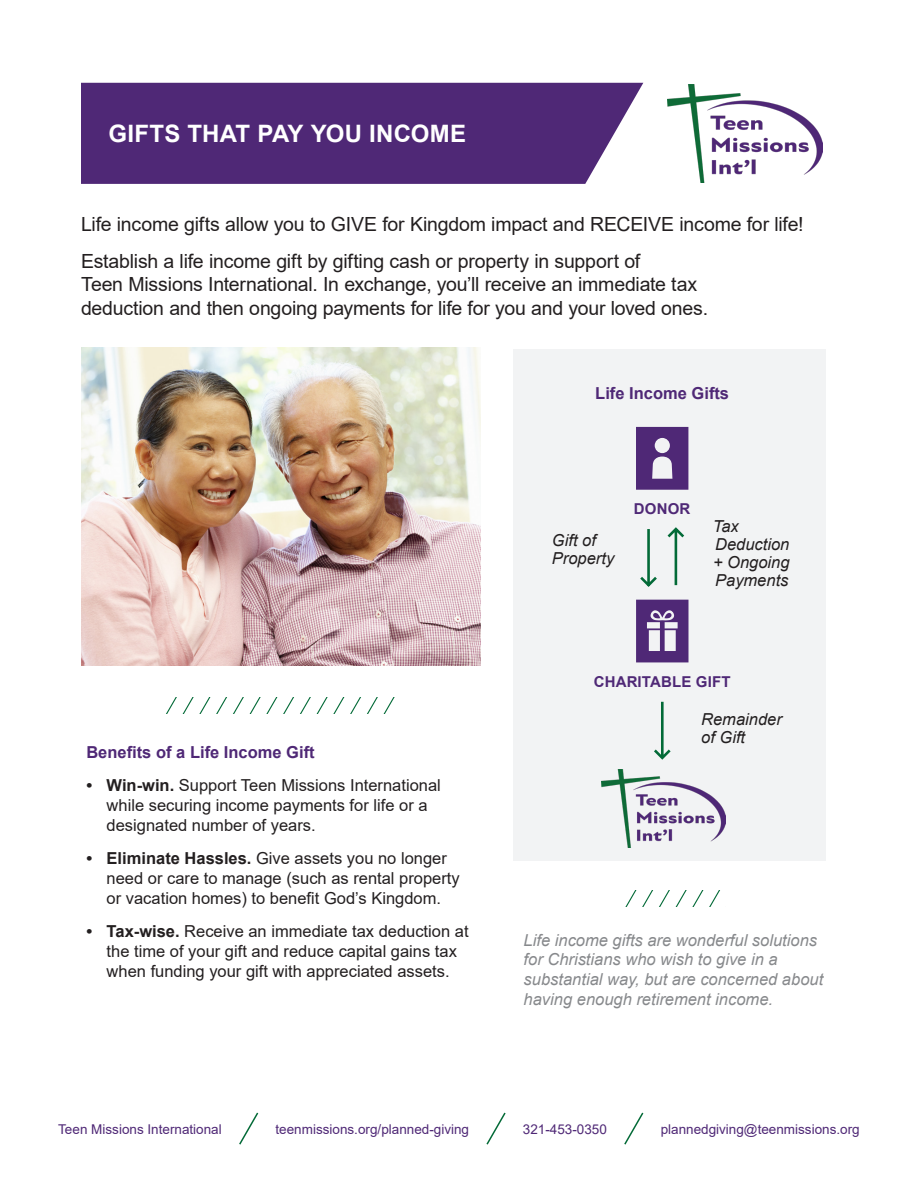
<style>
.page{position:relative;width:918px;height:1188px;background:#fff}
.page>*{position:absolute;margin:0;border:0;box-sizing:border-box;transform-origin:0 0}
.t1{font:700 24px "Arial";letter-spacing:.005em;color:#fff}
.t2{font:19.5px/23.4px "Arial";letter-spacing:-.01em;color:#231f20}
.t3{font:16.5px/19.8px "Arial";color:#231f20}
.t4{font:italic 16.5px/19.8px "Arial";color:#87898c}
.t5{font:italic 16.5px "Arial";color:#231f20}
.t6{font:700 16.5px "Arial";color:#4f2876}
.t7{font:700 15px "Arial";letter-spacing:.01em;color:#4f2876}
.t8{font:13.5px "Arial";color:#4f2876}
.s1{font-weight:700}
</style>
<div class="page">
<svg style="left:239px;top:1112px;width:20px;height:33px"></svg>
<svg style="left:486px;top:1112px;width:20px;height:33px"></svg>
<svg style="left:624px;top:1112px;width:20px;height:33px"></svg>
<img style="left:81px;top:347px;width:400px;height:318px">
<div style="left:81px;top:83px;width:562px;height:101px;background:#4f2876"></div>
<div style="left:513px;top:349px;width:313px;height:512px;background:#f2f3f4"></div>
<svg style="left:636px;top:427px;width:52px;height:63px"></svg>
<svg style="left:636px;top:527px;width:52px;height:233px"></svg>
<svg style="left:166px;top:698px;width:228px;height:15px"></svg>
<svg style="left:626px;top:890px;width:94px;height:16px"></svg>
<img style="left:668px;top:85px;width:154px;height:97px">
<img style="left:601px;top:770px;width:124px;height:78px">
<p class="t1" style="left:108px;top:116px;width:359px">GIFTS THAT PAY YOU INCOME</p>
<p class="t2" style="left:81px;top:212px;width:724px">Life income gifts allow you to GIVE for Kingdom impact and RECEIVE income for life!</p>
<p class="t2" style="left:81px;top:249px;width:629px">Establish a life income gift by gifting cash or property in support of<br>Teen Missions International. In exchange, you’ll receive an immediate tax deduction and then ongoing payments for life for you and your loved ones.</p>
<p class="t6" style="left:595px;top:382px;width:135px">Life Income Gifts</p>
<p class="t5" style="left:552px;top:530px;width:46px">Gift of</p>
<p class="t5" style="left:552px;top:548px;width:64px">Property</p>
<p class="t7" style="left:634px;top:499px;width:58px">DONOR</p>
<p class="t5" style="left:713px;top:516px;width:27px">Tax</p>
<p class="t5" style="left:715px;top:534px;width:76px">Deduction</p>
<p class="t5" style="left:713px;top:552px;width:78px">+ Ongoing</p>
<p class="t5" style="left:715px;top:570px;width:75px">Payments</p>
<p class="t7" style="left:594px;top:671px;width:138px">CHARITABLE GIFT</p>
<p class="t5" style="left:701px;top:709px;width:82px">Remainder</p>
<p class="t5" style="left:701px;top:727px;width:46px">of Gift</p>
<p class="t6" style="left:86px;top:741px;width:230px">Benefits of a Life Income Gift</p>
<p class="t3" style="left:107px;top:776px;width:336px;text-indent:-20px"><span class="s1">• Win-win.</span> Support Teen Missions International while securing income payments for life or a designated number of years.</p>
<p class="t3" style="left:107px;top:848px;width:355px;text-indent:-20px"><span class="s1">• Eliminate Hassles.</span> Give assets you no longer need or care to manage (such as rental property or vacation homes) to benefit God’s Kingdom.</p>
<p class="t3" style="left:86px;top:921px;width:384px;text-align:center"><span class="s1">• Tax-wise.</span> Receive an immediate tax deduction at the time of your gift and reduce capital gains tax when funding your gift with appreciated assets.</p>
<p class="t4" style="left:524px;top:930px;width:301px">Life income gifts are wonderful solutions for Christians who wish to give in a substantial way, but are concerned about having enough retirement income.</p>
<p class="t8" style="left:58px;top:1120px;width:165px">Teen Missions International</p>
<p class="t8" style="left:276px;top:1120px;width:195px">teenmissions.org/planned-giving</p>
<p class="t8" style="left:523px;top:1120px;width:86px">321-453-0350</p>
<p class="t8" style="left:661px;top:1120px;width:201px">plannedgiving@teenmissions.org</p>
</div>
